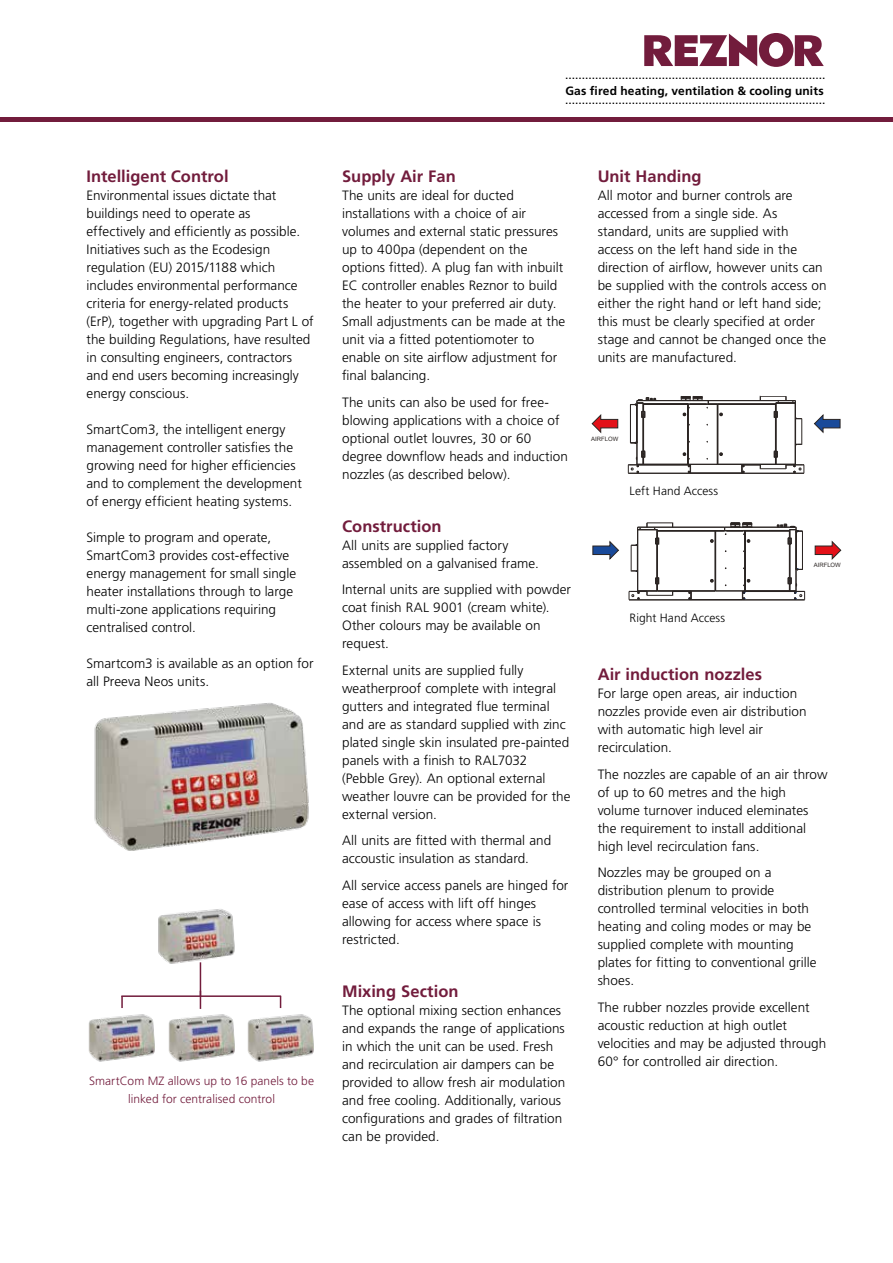
<style>
.page{position:relative;width:893px;height:1263px;background:#fff}
.page>*{position:absolute;margin:0;border:0;box-sizing:border-box;transform-origin:0 0}
.t1{font:700 16.5px "Frutiger LT Pro";color:#721c3c}
.t2{font:300 13.5px/18px "Frutiger LT Pro";color:#000}
.t3{font:12px/25.3px "Frutiger LT Pro";color:#000}
.t4{font:300 12px/18px "Frutiger LT Pro";letter-spacing:.005em;color:#721c3c;text-align:center}
.t5{font:700 12px "Frutiger LT Pro";letter-spacing:.015em;color:#000}
.t6{font:300 12px "Frutiger LT Pro";letter-spacing:.005em;color:#000}
.t7{font:6px "Arial";color:#2b2523}
</style>
<div class="page">
<hr style="left:0;top:117px;width:893px;height:4px;background:#721c3c">
<svg style="left:644px;top:33px;width:180px;height:34px"></svg>
<hr style="left:636px;top:405px;width:1px;height:38px;background:#2b2523">
<hr style="left:630px;top:405px;width:1px;height:38px;background:#2b2523">
<hr style="left:628px;top:473px;width:62px;height:1px;background:#2b2523">
<hr style="left:690px;top:473px;width:52px;height:1px;background:#2b2523">
<hr style="left:708px;top:400px;width:87px;height:1px;background:#2b2523">
<hr style="left:637px;top:400px;width:71px;height:1px;background:#2b2523">
<svg style="left:630px;top:441px;width:7px;height:3px"></svg>
<hr style="left:639px;top:465px;width:51px;height:1px;background:#2b2523">
<hr style="left:637px;top:403px;width:1px;height:61px;background:#2b2523">
<hr style="left:718px;top:404px;width:1px;height:60px;background:#2b2523">
<hr style="left:717px;top:404px;width:1px;height:60px;background:#2b2523">
<hr style="left:718px;top:464px;width:57px;height:1px;background:#2b2523">
<hr style="left:718px;top:404px;width:57px;height:1px;background:#2b2523">
<hr style="left:687px;top:404px;width:1px;height:60px;background:#2b2523">
<svg style="left:682px;top:452px;width:41px;height:22px"></svg>
<svg style="left:680px;top:396px;width:43px;height:20px"></svg>
<hr style="left:643px;top:417px;width:1px;height:34px;background:#2b2523">
<svg style="left:628px;top:451px;width:18px;height:23px"></svg>
<svg style="left:630px;top:397px;width:27px;height:21px"></svg>
<hr style="left:643px;top:464px;width:45px;height:1px;background:#2b2523">
<hr style="left:688px;top:404px;width:1px;height:60px;background:#2b2523">
<hr style="left:643px;top:404px;width:45px;height:1px;background:#2b2523">
<svg style="left:814px;top:415px;width:26px;height:18px"></svg>
<svg style="left:592px;top:415px;width:26px;height:18px"></svg>
<svg style="left:741px;top:396px;width:64px;height:78px"></svg>
<hr style="left:802px;top:531px;width:1px;height:38px;background:#2b2523">
<hr style="left:743px;top:600px;width:62px;height:1px;background:#2b2523">
<hr style="left:691px;top:599px;width:51px;height:1px;background:#2b2523">
<hr style="left:691px;top:600px;width:52px;height:1px;background:#2b2523">
<hr style="left:638px;top:527px;width:86px;height:1px;background:#2b2523">
<hr style="left:725px;top:527px;width:71px;height:1px;background:#2b2523">
<svg style="left:797px;top:568px;width:6px;height:3px"></svg>
<hr style="left:796px;top:530px;width:1px;height:61px;background:#2b2523">
<hr style="left:790px;top:544px;width:1px;height:34px;background:#2b2523">
<hr style="left:657px;top:531px;width:58px;height:1px;background:#2b2523">
<hr style="left:715px;top:531px;width:1px;height:60px;background:#2b2523">
<svg style="left:629px;top:522px;width:63px;height:79px"></svg>
<hr style="left:657px;top:591px;width:58px;height:1px;background:#2b2523">
<hr style="left:657px;top:530px;width:58px;height:1px;background:#2b2523">
<svg style="left:710px;top:579px;width:40px;height:22px"></svg>
<hr style="left:745px;top:531px;width:44px;height:1px;background:#2b2523">
<svg style="left:710px;top:522px;width:43px;height:21px"></svg>
<hr style="left:745px;top:591px;width:44px;height:1px;background:#2b2523">
<hr style="left:745px;top:531px;width:1px;height:60px;background:#2b2523">
<hr style="left:745px;top:530px;width:44px;height:1px;background:#2b2523">
<svg style="left:788px;top:577px;width:17px;height:24px"></svg>
<hr style="left:789px;top:544px;width:1px;height:34px;background:#2b2523">
<svg style="left:777px;top:524px;width:26px;height:21px"></svg>
<svg style="left:815px;top:541px;width:26px;height:18px"></svg>
<svg style="left:593px;top:541px;width:26px;height:18px"></svg>
<img style="left:94px;top:703px;width:215px;height:147px">
<img style="left:158px;top:909px;width:77px;height:62px">
<img style="left:88px;top:1014px;width:67px;height:48px">
<img style="left:247px;top:1014px;width:67px;height:48px">
<img style="left:168px;top:1014px;width:67px;height:48px">
<hr style="left:200px;top:962px;width:1px;height:34px;background:#721c3c">
<svg style="left:200px;top:997px;width:1px;height:12px"></svg>
<hr style="left:121px;top:995px;width:160px;height:2px;background:#721c3c">
<svg style="left:121px;top:996px;width:2px;height:12px"></svg>
<p class="t1" style="left:87px;top:167px;width:144px">Intelligent Control</p>
<p class="t2" style="left:87px;top:187px;width:229px">Environmental issues dictate that buildings need to operate as<br>effectively and efficiently as possible.<br>Initiatives such as the Ecodesign regulation (EU) 2015/1188 which includes environmental performance criteria for energy-related products (ErP), together with upgrading Part L of the building Regulations, have resulted in consulting engineers, contractors and end users becoming increasingly energy conscious.</p>
<p class="t2" style="left:87px;top:420px;width:217px">SmartCom3, the intelligent energy management controller satisfies the growing need for higher efficiencies and to complement the development of energy efficient heating systems.</p>
<p class="t2" style="left:87px;top:528px;width:211px">Simple to program and operate, SmartCom3 provides cost-effective energy management for small single heater installations through to large multi-zone applications requiring centralised control.</p>
<p class="t2" style="left:87px;top:654px;width:229px">Smartcom3 is available as an option for all Preeva Neos units.</p>
<p class="t4" style="left:89px;top:1072px;width:226px">SmartCom MZ allows up to 16 panels to be linked for centralised control</p>
<p class="t3" style="left:565px;top:62px;width:262px">.............................................................................. ..............................................................................</p>
<p class="t5" style="left:565px;top:84px;width:260px">Gas fired heating, ventilation &amp; cooling units</p>
<p class="t1" style="left:342px;top:167px;width:115px">Supply Air Fan</p>
<p class="t2" style="left:342px;top:187px;width:225px">The units are ideal for ducted installations with a choice of air volumes and external static pressures up to 400pa (dependent on the options fitted). A plug fan with inbuilt EC controller enables Reznor to build the heater to your preferred air duty.<br>Small adjustments can be made at the unit via a fitted potentiomoter to enable on site airflow adjustment for final balancing.</p>
<p class="t2" style="left:342px;top:393px;width:227px">The units can also be used for free&shy;blowing applications with a choice of optional outlet louvres, 30 or 60 degree downflow heads and induction nozzles (as described below).</p>
<p class="t1" style="left:342px;top:516px;width:101px">Construction</p>
<p class="t2" style="left:342px;top:536px;width:198px">All units are supplied factory assembled on a galvanised frame.</p>
<p class="t2" style="left:342px;top:581px;width:230px">Internal units are supplied with powder coat finish RAL 9001 (cream white).<br>Other colours may be available on request.</p>
<p class="t2" style="left:342px;top:661px;width:230px">External units are supplied fully weatherproof complete with integral gutters and integrated flue terminal and are as standard supplied with zinc plated single skin insulated pre-painted panels with a finish to RAL7032 (Pebble Grey). An optional external weather louvre can be provided for the external version.</p>
<p class="t2" style="left:342px;top:832px;width:211px">All units are fitted with thermal and accoustic insulation as standard.</p>
<p class="t2" style="left:342px;top:876px;width:228px">All service access panels are hinged for ease of access with lift off hinges allowing for access where space is restricted.</p>
<p class="t1" style="left:342px;top:981px;width:118px">Mixing Section</p>
<p class="t2" style="left:342px;top:1001px;width:225px">The optional mixing section enhances and expands the range of applications in which the unit can be used. Fresh and recirculation air dampers can be provided to allow fresh air modulation and free cooling. Additionally, various configurations and grades of filtration can be provided.</p>
<p class="t1" style="left:598px;top:167px;width:105px">Unit Handing</p>
<p class="t2" style="left:598px;top:187px;width:230px">All motor and burner controls are accessed from a single side. As standard, units are supplied with access on the left hand side in the direction of airflow, however units can be supplied with the controls access on either the right hand or left hand side; this must be clearly specified at order stage and cannot be changed once the units are manufactured.</p>
<p class="t7" style="left:591px;top:435px;width:29px">AIRFLOW</p>
<p class="t7" style="left:592px;top:436px;width:29px">AIRFLOW</p>
<p class="t6" style="left:630px;top:484px;width:90px">Left Hand Access</p>
<p class="t6" style="left:630px;top:611px;width:97px">Right Hand Access</p>
<p class="t7" style="left:813px;top:560px;width:29px">AIRFLOW</p>
<p class="t7" style="left:814px;top:561px;width:29px">AIRFLOW</p>
<p class="t1" style="left:598px;top:665px;width:166px">Air induction nozzles</p>
<p class="t2" style="left:598px;top:685px;width:210px">For large open areas, air induction nozzles provide even air distribution with automatic high level air recirculation.</p>
<p class="t2" style="left:598px;top:765px;width:231px">The nozzles are capable of an air throw of up to 60 metres and the high volume turnover induced eleminates the requirement to install additional high level recirculation fans.</p>
<p class="t2" style="left:598px;top:864px;width:220px">Nozzles may be grouped on a distribution plenum to provide controlled terminal velocities in both heating and coling modes or may be supplied complete with mounting plates for fitting to conventional grille shoes.</p>
<p class="t2" style="left:598px;top:998px;width:230px">The rubber nozzles provide excellent acoustic reduction at high outlet velocities and may be adjusted through 60° for controlled air direction.</p>
</div>
